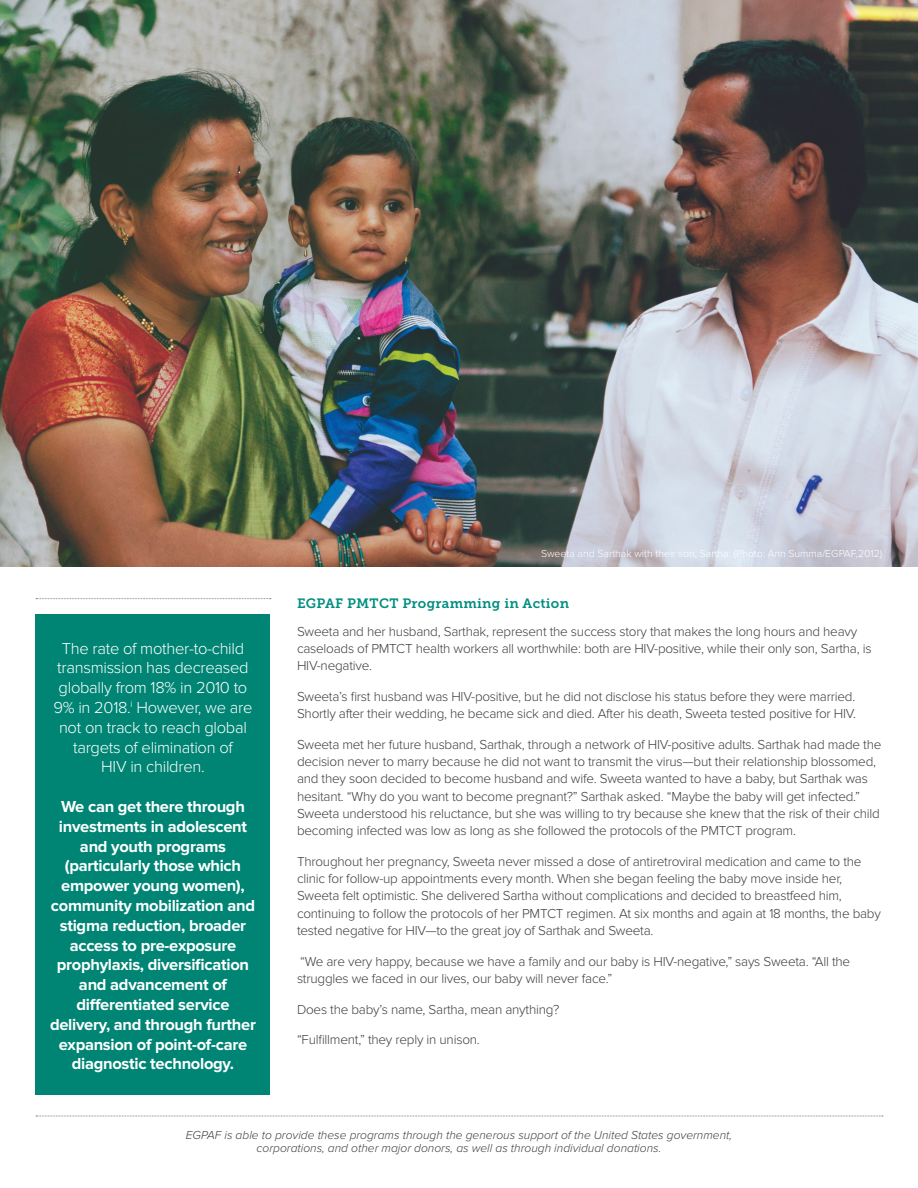
<style>
.page{position:relative;width:918px;height:1188px;background:#fff}
.page>*{position:absolute;margin:0;border:0;box-sizing:border-box;transform-origin:0 0}
.Casebody{font:700 16.5px/19.8px "Proxima Nova";letter-spacing:-.015em;color:#fff;text-align:center}
.Casebody-2{font:300 16.5px/19.8px "Proxima Nova";letter-spacing:-.015em;color:#fff;text-align:center}
.Casebody-3{font:300 13.5px/17.2px "Proxima Nova";letter-spacing:-.015em;color:#3e3e3f}
.Casebody-4{font:13.5px "Museo Slab 700";letter-spacing:.02em;color:#008e80}
.Casebody-5{font:italic 300 12px/13.5px "Proxima Nova";color:#3e3e3f;text-align:center}
.Casebody-6{font:300 10.5px "Proxima Nova";color:#fff}
</style>
<div class="page">
<svg style="left:36px;top:598px;width:235px;height:1px"></svg>
<img style="left:0;top:0;width:918px;height:567px">
<svg style="left:36px;top:1116px;width:847px;height:1px"></svg>
<div style="left:36px;top:615px;width:234px;height:480px;background:#008575"></div>
<p class="Casebody-2" style="left:53px;top:638px;width:201px">The rate of mother-to-child transmission has decreased globally from 18% in 2010 to<br>9% in 2018.<sup>i</sup> However, we are not on track to reach global targets of elimination of</p>
<p class="Casebody-2" style="left:101px;top:757px;width:105px">HIV in children.</p>
<p class="Casebody" style="left:50px;top:797px;width:207px">We can get there through investments in adolescent and youth programs (particularly those which empower young women), community mobilization and stigma reduction, broader access to pre-exposure prophylaxis, diversification and advancement of differentiated service delivery, and through further expansion of point-of-care diagnostic technology.</p>
<p class="Casebody-6" style="left:541px;top:547px;width:343px">Sweeta and Sarthak with their son, Sartha. (Photo: Ann Summa/EGPAF,2012)</p>
<p class="Casebody-4" style="left:297px;top:595px;width:274px">EGPAF PMTCT Programming in Action</p>
<p class="Casebody-3" style="left:297px;top:623px;width:576px">Sweeta and her husband, Sarthak, represent the success story that makes the long hours and heavy caseloads of PMTCT health workers all worthwhile: both are HIV-positive, while their only son, Sartha, is<br>HIV-negative.</p>
<p class="Casebody-3" style="left:297px;top:688px;width:561px">Sweeta’s first husband was HIV-positive, but he did not disclose his status before they were married.<br>Shortly after their wedding, he became sick and died. After his death, Sweeta tested positive for HIV.</p>
<p class="Casebody-3" style="left:297px;top:736px;width:586px">Sweeta met her future husband, Sarthak, through a network of HIV-positive adults. Sarthak had made the decision never to marry because he did not want to transmit the virus—but their relationship blossomed, and they soon decided to become husband and wife. Sweeta wanted to have a baby, but Sarthak was hesitant. “Why do you want to become pregnant?” Sarthak asked. “Maybe the baby will get infected.” Sweeta understood his reluctance, but she was willing to try because she knew that the risk of their child becoming infected was low as long as she followed the protocols of the PMTCT program.</p>
<p class="Casebody-3" style="left:297px;top:853px;width:585px">Throughout her pregnancy, Sweeta never missed a dose of antiretroviral medication and came to the clinic for follow-up appointments every month. When she began feeling the baby move inside her, Sweeta felt optimistic. She delivered Sartha without complications and decided to breastfeed him, continuing to follow the protocols of her PMTCT regimen. At six months and again at 18 months, the baby tested negative for HIV—to the great joy of Sarthak and Sweeta.</p>
<p class="Casebody-3" style="left:297px;top:953px;width:555px">“We are very happy, because we have a family and our baby is HIV-negative,” says Sweeta. “All the struggles we faced in our lives, our baby will never face.”</p>
<p class="Casebody-3" style="left:297px;top:1001px;width:264px">Does the baby’s name, Sartha, mean anything?</p>
<p class="Casebody-3" style="left:297px;top:1031px;width:184px">“Fulfillment,” they reply in unison.</p>
<p class="Casebody-5" style="left:186px;top:1128px;width:548px">EGPAF is able to provide these programs through the generous support of the United States government, corporations, and other major donors, as well as through individual donations.</p>
</div>
